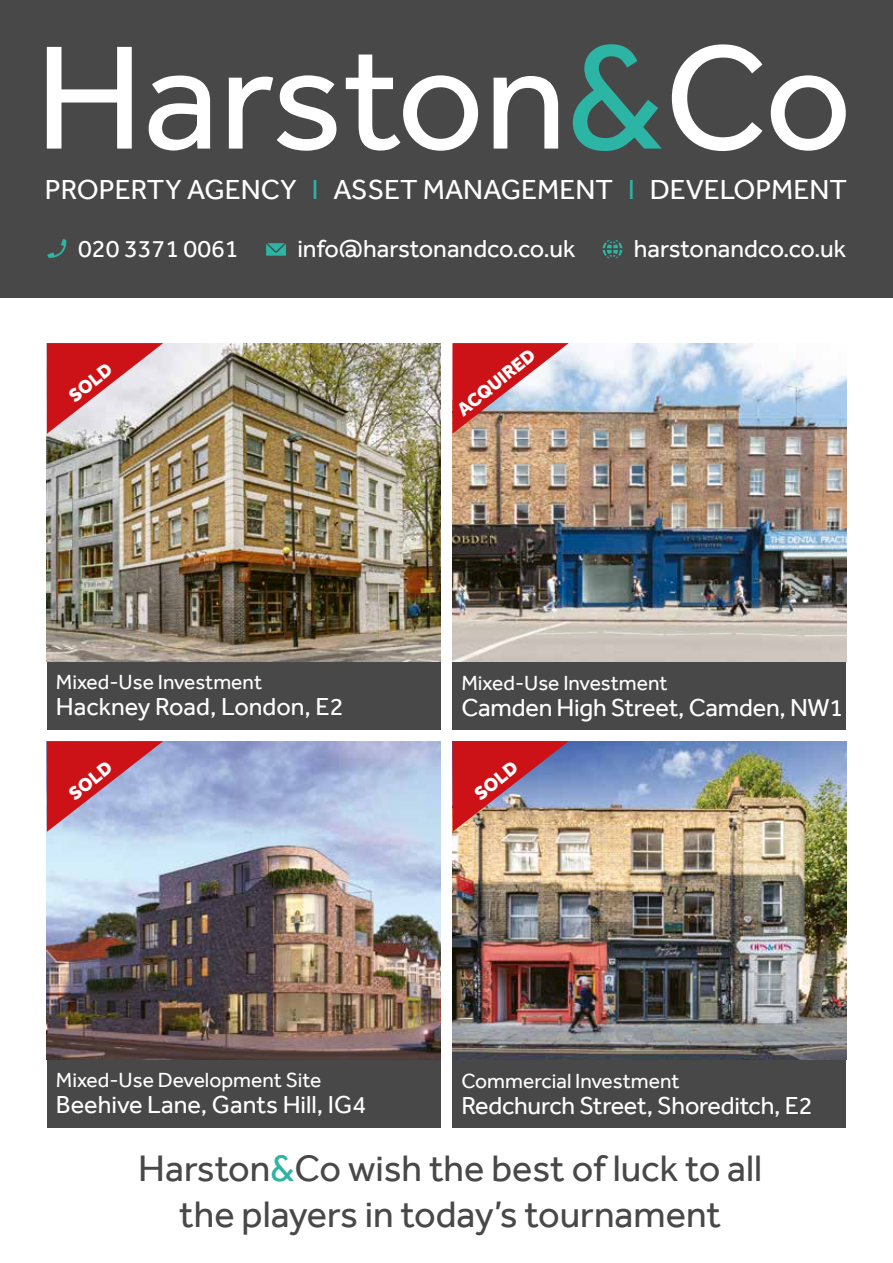
<style>
.page{position:relative;width:893px;height:1263px;background:#fff}
.page>*{position:absolute;margin:0;border:0;box-sizing:border-box;transform-origin:0 0}
.t1{font:152.4px "Effra";color:#fff}
.t2{font:37.8px/45.5px "Effra";color:#474847;text-align:center}
.t3{font:28.35px "Effra";color:#fff}
.t4{font:25.2px "Effra";color:#fff}
.t5{font:21px "Effra";color:#fff}
.t6{font:800 18.9px "Effra";color:#fff}
.s1{color:#2cb4a4}
</style>
<div class="page">
<img style="left:47px;top:343px;width:393px;height:319px">
<img style="left:47px;top:741px;width:393px;height:319px">
<img style="left:452px;top:343px;width:394px;height:319px">
<img style="left:452px;top:741px;width:394px;height:319px">
<svg style="left:47px;top:343px;width:116px;height:91px;background:#d27477"></svg>
<svg style="left:47px;top:741px;width:116px;height:91px;background:#bb677b"></svg>
<img style="left:452px;top:343px;width:117px;height:91px">
<img style="left:452px;top:741px;width:117px;height:91px">
<div style="left:47px;top:662px;width:393px;height:67px;background:#474847"></div>
<div style="left:452px;top:662px;width:394px;height:67px;background:#474847"></div>
<div style="left:47px;top:1060px;width:393px;height:67px;background:#474847"></div>
<div style="left:452px;top:1060px;width:394px;height:67px;background:#474847"></div>
<div style="left:0;top:0;width:893px;height:297px;background:#474847"></div>
<svg style="left:47px;top:239px;width:20px;height:19px"></svg>
<svg style="left:266px;top:243px;width:20px;height:13px"></svg>
<svg style="left:603px;top:240px;width:19px;height:18px"></svg>
<h1 class="t1" style="left:35px;top:7px;width:818px">Harston<span class="s1">&amp;</span>Co</h1>
<p class="t3" style="left:45px;top:172px;width:804px">PROPERTY AGENCY <span class="s1">l</span> ASSET MANAGEMENT <span class="s1">l</span> DEVELOPMENT</p>
<p class="t4" style="left:78px;top:234px;width:162px">020 3371 0061</p>
<p class="t4" style="left:297px;top:234px;width:279px">info@harstonandco.co.uk</p>
<p class="t4" style="left:634px;top:234px;width:214px">harstonandco.co.uk</p>
<p class="t6" style="left:64px;top:389px;width:51px;rotate:-39deg">SOLD</p>
<p class="t5" style="left:56px;top:669px;width:208px">Mixed-Use Investment</p>
<p class="t4" style="left:56px;top:692px;width:289px">Hackney Road, London, E2</p>
<p class="t6" style="left:64px;top:787px;width:51px;rotate:-39deg">SOLD</p>
<p class="t6" style="left:452px;top:403px;width:96px;rotate:-39deg">ACQUIRED</p>
<p class="t5" style="left:461px;top:670px;width:208px">Mixed-Use Investment</p>
<p class="t4" style="left:461px;top:692px;width:383px">Camden High Street, Camden, NW1</p>
<p class="t6" style="left:470px;top:787px;width:51px;rotate:-39deg">SOLD</p>
<p class="t5" style="left:56px;top:1067px;width:267px">Mixed-Use Development Site</p>
<p class="t4" style="left:56px;top:1090px;width:312px">Beehive Lane, Gants Hill, IG4</p>
<p class="t5" style="left:461px;top:1068px;width:220px">Commercial Investment</p>
<p class="t4" style="left:461px;top:1090px;width:353px">Redchurch Street, Shoreditch, E2</p>
<h2 class="t2" style="left:138px;top:1145px;width:625px">Harston<span class="s1">&amp;</span>Co wish the best of luck to all the players in today’s tournament</h2>
</div>
